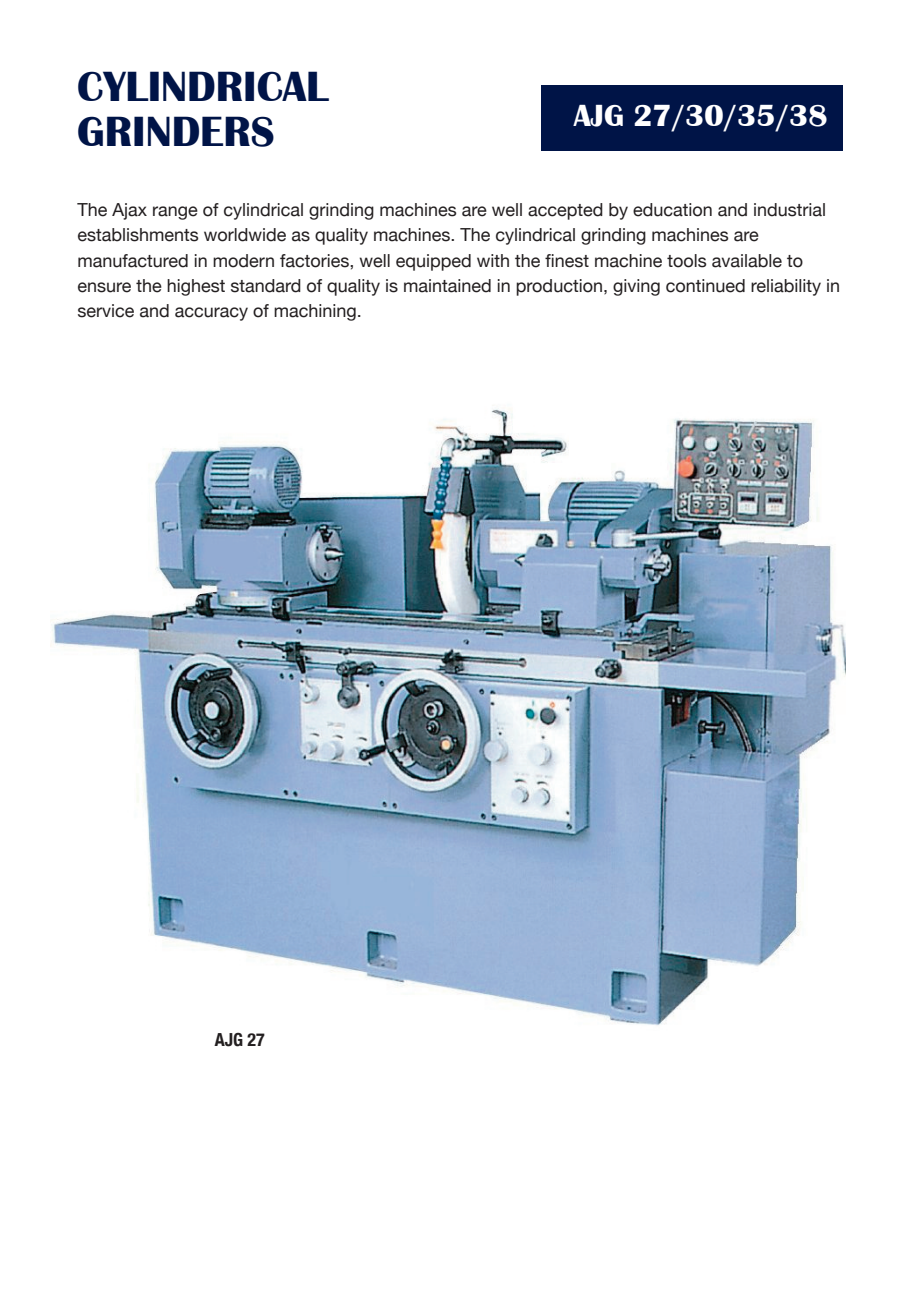
<style>
.page{position:relative;width:920px;height:1290px;background:#fff}
.page>*{position:absolute;margin:0;border:0;box-sizing:border-box;transform-origin:0 0}
.t1{font:700 43.5px/45px "Britannic";color:#001447}
.t2{font:700 31.5px "Britannic";color:#fff}
.t3{font:18px/25.2px "Helvetica Neue";color:#231f20}
.t4{font:700 condensed 18px "Helvetica Neue";color:#231f20}
</style>
<div class="page">
<div style="left:541px;top:85px;width:302px;height:66px;background:#001447"></div>
<img style="left:50px;top:408px;width:795px;height:618px">
<h1 class="t1" style="left:77px;top:64px;width:253px">CYLINDRICAL<br>GRINDERS</h1>
<h2 class="t2" style="left:574px;top:100px;width:255px">AJG 27/30/35/38</h2>
<p class="t3" style="left:77px;top:197px;width:764px">The Ajax range of cylindrical grinding machines are well accepted by education and industrial establishments worldwide as quality machines. The cylindrical grinding machines are manufactured in modern factories, well equipped with the finest machine tools available to ensure the highest standard of quality is maintained in production, giving continued reliability in service and accuracy of machining.</p>
<p class="t4" style="left:215px;top:1028px;width:51px">AJG 27</p>
</div>
